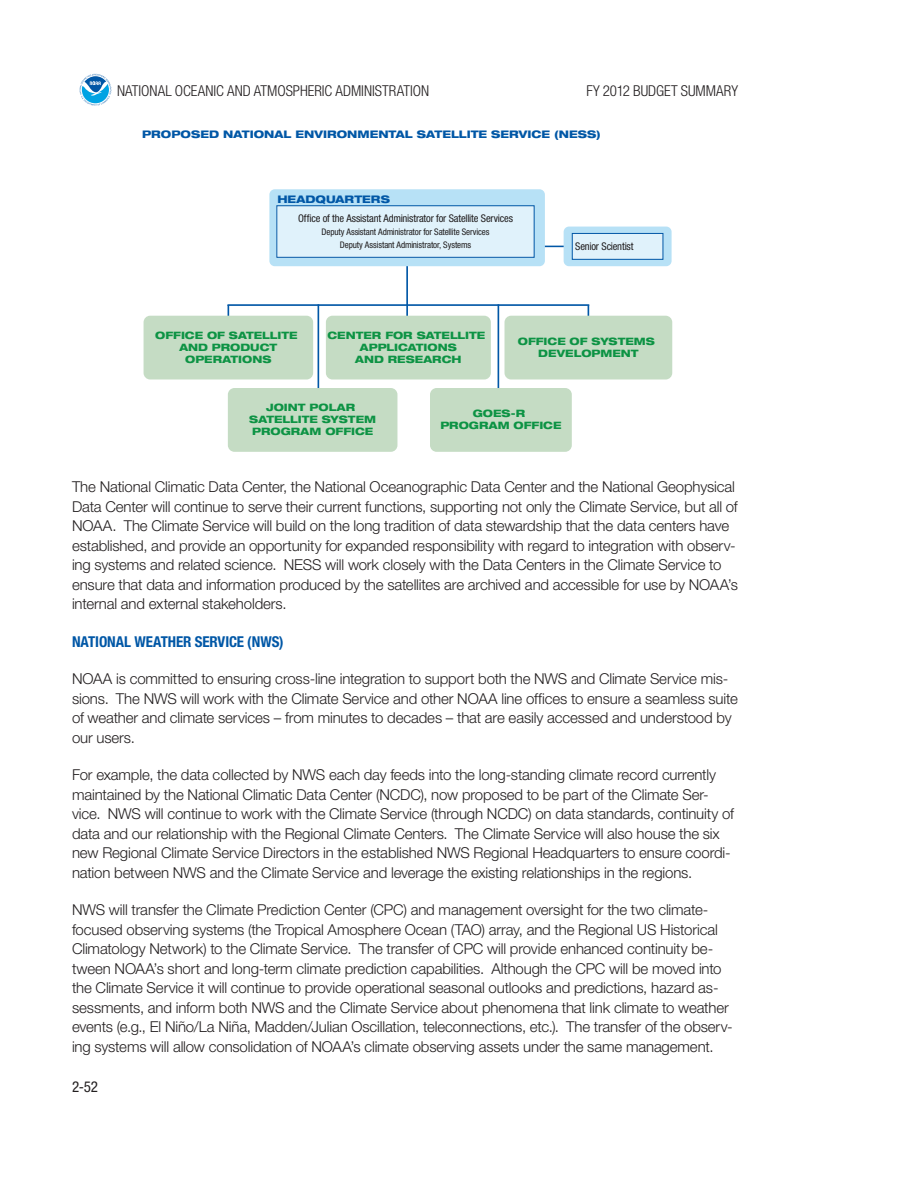
<style>
.page{position:relative;width:918px;height:1188px;background:#fff}
.page>*{position:absolute;margin:0;border:0;box-sizing:border-box;transform-origin:0 0}
.t1{font:300 15px/19.5px "Helvetica Neue";letter-spacing:-.01em;color:#231f20}
.t2{font:300 condensed 15px "Helvetica Neue";color:#231f20}
.t3{font:700 condensed 15px "Helvetica Neue";color:#0157a6}
.t4{font:condensed 15px "Helvetica Neue";color:#231f20}
.t5{font:condensed 10.5px "Helvetica Neue";letter-spacing:-.015em;color:#201d1e}
.t6{font:800 expanded 10.5px "Helvetica Neue";color:#0157a6}
.t7{font:800 expanded 10.2px/12.3px "Helvetica Neue";letter-spacing:-.005em;color:#0d9344;text-align:center}
.t8{font:condensed 9px/13.2px "Helvetica Neue";letter-spacing:-.015em;color:#201d1e;text-align:center}
</style>
<div class="page">
<svg style="left:79px;top:74px;width:32px;height:32px"></svg>
<svg style="left:545px;top:246px;width:19px;height:1px"></svg>
<hr style="left:406px;top:229px;width:2px;height:89px;background:#0157a6">
<hr style="left:318px;top:304px;width:1px;height:96px;background:#0157a6">
<hr style="left:498px;top:304px;width:1px;height:96px;background:#0157a6">
<hr style="left:227px;top:304px;width:362px;height:2px;background:#0157a6">
<div style="left:269px;top:189px;width:276px;height:77px;background:#b7e1f6;border-radius:5px"></div>
<div style="left:144px;top:316px;width:169px;height:63px;background:#c5dcc4;border-radius:7px"></div>
<div style="left:228px;top:388px;width:169px;height:64px;background:#c5dcc4;border-radius:7px"></div>
<div style="left:430px;top:388px;width:142px;height:64px;background:#c5dcc4;border-radius:7px"></div>
<div style="left:326px;top:316px;width:165px;height:63px;background:#c5dcc4;border-radius:7px"></div>
<div style="left:564px;top:227px;width:108px;height:39px;background:#b7e1f6;border-radius:5px"></div>
<div style="left:572px;top:233px;width:91px;height:26px;background:#e0f2fb"></div>
<div style="left:572px;top:233px;width:91px;height:26px;border:1px solid #0157a6"></div>
<div style="left:277px;top:206px;width:257px;height:51px;background:#e0f2fb"></div>
<div style="left:277px;top:205px;width:257px;height:53px;border:1px solid #0157a6"></div>
<div style="left:505px;top:316px;width:167px;height:63px;background:#c5dcc4;border-radius:7px"></div>
<p class="t2" style="left:117px;top:82px;width:314px">NATIONAL OCEANIC AND ATMOSPHERIC ADMINISTRATION</p>
<p class="t2" style="left:586px;top:82px;width:153px">FY 2012 BUDGET SUMMARY</p>
<p class="t6" style="left:142px;top:128px;width:460px">PROPOSED NATIONAL ENVIRONMENTAL SATELLITE SERVICE (NESS)</p>
<p class="t6" style="left:277px;top:192px;width:114px">HEADQUARTERS</p>
<p class="t5" style="left:298px;top:212px;width:217px">Office of the Assistant Administrator for Satellite Services</p>
<p class="t8" style="left:322px;top:225px;width:169px">Deputy Assistant Administrator for Satellite Services<br>Deputy Assistant Administrator, Systems</p>
<p class="t5" style="left:575px;top:240px;width:60px">Senior Scientist</p>
<p class="t7" style="left:155px;top:328px;width:144px">OFFICE OF SATELLITE<br>AND PRODUCT<br>OPERATIONS</p>
<p class="t7" style="left:328px;top:328px;width:159px">CENTER FOR SATELLITE<br>APPLICATIONS<br>AND RESEARCH</p>
<p class="t7" style="left:518px;top:335px;width:139px">OFFICE OF SYSTEMS<br>DEVELOPMENT</p>
<p class="t7" style="left:249px;top:401px;width:128px">JOINT POLAR<br>SATELLITE SYSTEM<br>PROGRAM OFFICE</p>
<p class="t7" style="left:440px;top:407px;width:123px">GOES-R<br>PROGRAM OFFICE</p>
<p class="t1" style="left:72px;top:477px;width:668px">The National Climatic Data Center, the National Oceanographic Data Center and the National Geophysical Data Center will continue to serve their current functions, supporting not only the Climate Service, but all of NOAA. The Climate Service will build on the long tradition of data stewardship that the data centers have established, and provide an opportunity for expanded responsibility with regard to integration with observ&shy;ing systems and related science. NESS will work closely with the Data Centers in the Climate Service to ensure that data and information produced by the satellites are archived and accessible for use by NOAA’s internal and external stakeholders.</p>
<p class="t3" style="left:72px;top:632px;width:30px">NATIONA</p>
<p class="t3" style="left:124px;top:632px;width:53px">L WEATHER</p>
<p class="t3" style="left:195px;top:632px;width:13px">SERVICE</p>
<p class="t3" style="left:247px;top:632px;width:38px">(NWS)</p>
<p class="t1" style="left:72px;top:669px;width:667px">NOAA is committed to ensuring cross-line integration to support both the NWS and Climate Service mis&shy;sions. The NWS will work with the Climate Service and other NOAA line offices to ensure a seamless suite of weather and climate services – from minutes to decades – that are easily accessed and understood by our users.</p>
<p class="t1" style="left:72px;top:765px;width:663px">For example, the data collected by NWS each day feeds into the long-standing climate record currently maintained by the National Climatic Data Center (NCDC), now proposed to be part of the Climate Ser&shy;vice. NWS will continue to work with the Climate Service (through NCDC) on data standards, continuity of data and our relationship with the Regional Climate Centers. The Climate Service will also house the six new Regional Climate Service Directors in the established NWS Regional Headquarters to ensure coordi&shy;nation between NWS and the Climate Service and leverage the existing relationships in the regions.</p>
<p class="t1" style="left:72px;top:900px;width:662px">NWS will transfer the Climate Prediction Center (CPC) and management oversight for the two climate&shy;focused observing systems (the Tropical Amosphere Ocean (TAO) array, and the Regional US Historical Climatology Network) to the Climate Service. The transfer of CPC will provide enhanced continuity be&shy;tween NOAA’s short and long-term climate prediction capabilities. Although the CPC will be moved into the Climate Service it will continue to provide operational seasonal outlooks and predictions, hazard as&shy;sessments, and inform both NWS and the Climate Service about phenomena that link climate to weather events (e.g., El Niño/La Niña, Madden/Julian Oscillation, teleconnections, etc.). The transfer of the observ&shy;ing systems will allow consolidation of NOAA’s climate observing assets under the same management.</p>
<p class="t4" style="left:72px;top:1078px;width:27px">2-52</p>
</div>
